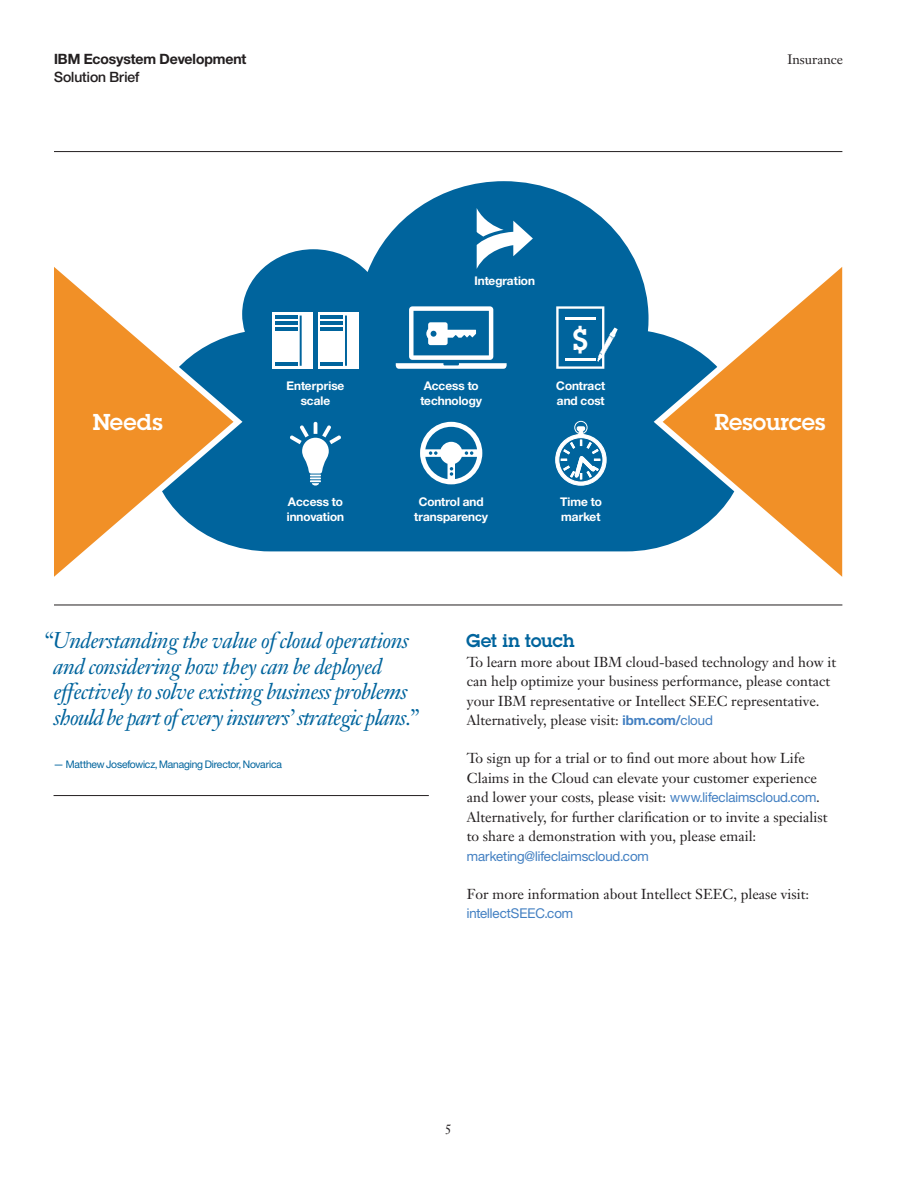
<style>
.page{position:relative;width:918px;height:1188px;background:#fff}
.page>*{position:absolute;margin:0;border:0;box-sizing:border-box;transform-origin:0 0}
.t1{font:29.25px "Lubalin Demifor IBM";color:#fff}
.t2{font:italic 22.5px/25.5px "Janson Text LT Pro";letter-spacing:-.02em;color:#00649d}
.t3{font:22.5px "Lubalin Demifor IBM";letter-spacing:.005em;color:#fff}
.t4{font:18px "Lubalin Demifor IBM";color:#00649d}
.t5{font:14.25px/19.5px "Janson Text LT Pro";color:#231f20}
.t6{font:14.25px "Helv Neue Boldfor IBM";color:#231f20}
.t7{font:14.25px "Helv Neue Mediumfor IBM";color:#231f20}
.t8{font:13.5px "Helv Neue Romanfor IBM";letter-spacing:-.005em;color:#4380c2}
.t9{font:13.5px "Janson Text LT Pro";color:#231f20}
.t10{font:12px/15px "Helv Neue Boldfor IBM";color:#fff}
.t11{font:10.5px "Helv Neue Romanfor IBM";letter-spacing:-.015em;color:#00649d}
.s1{font-family:"Helv Neue Boldfor IBM";font-size:13.5px;color:#4380c2}
.s2{font-family:"Helv Neue Romanfor IBM";font-size:13.5px;color:#4380c2}
</style>
<div class="page">
<svg style="left:243px;top:181px;width:411px;height:370px;fill:#00649d"></svg>
<svg style="left:234px;top:304px;width:9px;height:245px;background:#267bab"></svg>
<svg style="left:54px;top:267px;width:180px;height:310px"></svg>
<div style="left:654px;top:332px;width:9px;height:217px;background:#00649d"></div>
<svg style="left:663px;top:267px;width:179px;height:310px"></svg>
<svg style="left:477px;top:208px;width:56px;height:61px"></svg>
<svg style="left:396px;top:306px;width:111px;height:63px"></svg>
<svg style="left:420px;top:422px;width:62px;height:62px"></svg>
<svg style="left:289px;top:421px;width:53px;height:65px"></svg>
<svg style="left:555px;top:426px;width:52px;height:60px"></svg>
<div style="left:574px;top:421px;width:13px;height:13px;border:1px solid #fff;border-radius:50%"></div>
<hr style="left:54px;top:605px;width:788px;height:1px;background:#231f20">
<hr style="left:54px;top:151px;width:788px;height:1px;background:#231f20">
<hr style="left:54px;top:795px;width:375px;height:1px;background:#231f20">
<svg style="left:556px;top:306px;width:62px;height:63px;background:#2e80ae"></svg>
<hr style="left:565px;top:318px;width:31px;height:2px;background:#fff">
<hr style="left:565px;top:359px;width:31px;height:2px;background:#fff">
<div style="left:318px;top:313px;width:40px;height:56px;background:#fff"></div>
<hr style="left:345px;top:316px;width:2px;height:50px;background:#00649d">
<hr style="left:321px;top:316px;width:22px;height:3px;background:#00649d">
<hr style="left:321px;top:321px;width:22px;height:4px;background:#00649d">
<hr style="left:321px;top:327px;width:22px;height:4px;background:#00649d">
<hr style="left:321px;top:362px;width:22px;height:4px;background:#00649d">
<div style="left:273px;top:313px;width:40px;height:56px;background:#fff"></div>
<hr style="left:300px;top:316px;width:2px;height:50px;background:#00649d">
<hr style="left:276px;top:316px;width:22px;height:3px;background:#00649d">
<hr style="left:276px;top:321px;width:22px;height:4px;background:#00649d">
<hr style="left:276px;top:327px;width:22px;height:4px;background:#00649d">
<hr style="left:276px;top:362px;width:22px;height:4px;background:#00649d">
<p class="t6" style="left:54px;top:50px;width:194px">IBM Ecosystem Development</p>
<p class="t9" style="left:787px;top:51px;width:57px">Insurance</p>
<p class="t7" style="left:54px;top:69px;width:87px">Solution Brief</p>
<h2 class="t3" style="left:93px;top:407px;width:72px">Needs</h2>
<p class="t10" style="left:287px;top:378px;width:59px;text-align:center">Enterprise scale</p>
<p class="t10" style="left:287px;top:494px;width:59px">Access to innovation</p>
<p class="t10" style="left:475px;top:272px;width:62px">Integration</p>
<h1 class="t1" style="left:573px;top:320px;width:17px">$</h1>
<p class="t10" style="left:420px;top:378px;width:63px">Access to technology</p>
<p class="t10" style="left:556px;top:378px;width:51px">Contract and cost</p>
<p class="t10" style="left:414px;top:494px;width:75px;text-align:center">Control and transparency</p>
<p class="t10" style="left:560px;top:494px;width:43px">Time to market</p>
<h2 class="t3" style="left:714px;top:407px;width:113px">Resources</h2>
<h2 class="t2" style="left:53px;top:628px;width:367px;text-indent:-10px">“Understanding the value of cloud operations and considering how they can be deployed effectively to solve existing business problems should be part of every insurers’ strategic plans.”</h2>
<p class="t11" style="left:54px;top:758px;width:230px">— Matthew Josefowicz, Managing Director, Novarica</p>
<p class="t4" style="left:467px;top:629px;width:109px">Get in touch</p>
<p class="t5" style="left:467px;top:652px;width:371px">To learn more about IBM cloud-based technology and how it can help optimize your business performance, please contact your IBM representative or Intellect SEEC representative.<br>Alternatively, please visit: <span class="s1">ibm.com/</span><span class="s2">cloud</span></p>
<p class="t5" style="left:467px;top:749px;width:362px">To sign up for a trial or to find out more about how Life Claims in the Cloud can elevate your customer experience and lower your costs, please visit: <span class="s2">www.lifeclaimscloud.com</span>.<br>Alternatively, for further clarification or to invite a specialist to share a demonstration with you, please email:</p>
<p class="t8" style="left:467px;top:848px;width:183px">marketing@lifeclaimscloud.com</p>
<p class="t5" style="left:467px;top:884px;width:344px">For more information about Intellect SEEC, please visit:</p>
<p class="t8" style="left:467px;top:905px;width:108px">intellectSEEC.com</p>
<p class="t9" style="left:445px;top:1121px;width:9px">5</p>
</div>
